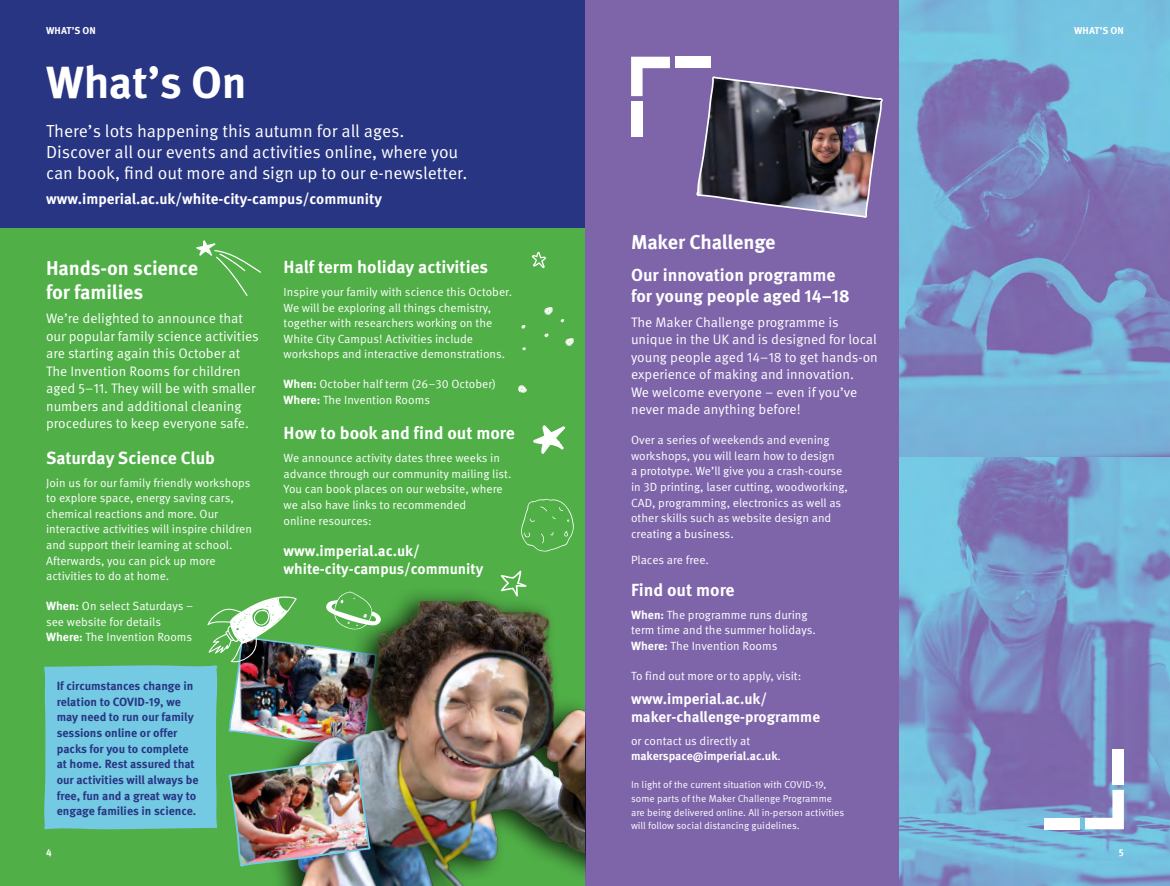
<style>
.page{position:relative;width:1170px;height:886px;background:#fff}
.page>*{position:absolute;margin:0;border:0;box-sizing:border-box;transform-origin:0 0}
.t1{font:700 45px "Meta OT";letter-spacing:-.005em;color:#fff}
.t2{font:700 20px/23.8px "Meta OT";letter-spacing:-.005em;color:#fff}
.t3{font:17.5px/21.2px "Meta OT Norm";color:#fff}
.t4{font:700 17.5px/21.2px "Meta OT";color:#fff}
.t5{font:700 15px/17.5px "Meta OT";color:#fff}
.t6{font:13.75px/17.5px "Meta OT Norm";color:#fff}
.t7{font:11.88px/15.6px "Meta OT Norm";color:#fff}
.t8{font:700 11.88px/15.6px "Meta OT";letter-spacing:-.005em;color:#283583}
.t9{font:700 11.88px "Meta OT";letter-spacing:-.005em;color:#fff}
.t10{font:10px/13.8px "Meta OT Norm";color:#fff}
.t11{font:700 10px "Meta OT";letter-spacing:.01em;color:#fff}
.s1{font-family:"Meta OT";font-weight:700}
.s2{font-family:"Meta OT Norm";font-weight:400}
</style>
<div class="page">
<div style="left:0;top:0;width:585px;height:237px;background:#283583"></div>
<div style="left:0;top:229px;width:585px;height:657px;background:#50af47"></div>
<img style="left:898px;top:0;width:271px;height:458px">
<img style="left:898px;top:458px;width:271px;height:428px">
<div style="left:585px;top:0;width:313px;height:886px;background:#7e65aa"></div>
<svg style="left:696px;top:77px;width:186px;height:140px"></svg>
<div style="left:267px;top:585px;width:318px;height:301px;background:#000;opacity:.75"></div>
<img style="left:240px;top:601px;width:345px;height:285px">
<svg style="left:518px;top:385px;width:9px;height:8px"></svg>
<svg style="left:544px;top:307px;width:9px;height:8px"></svg>
<svg style="left:521px;top:325px;width:4px;height:4px"></svg>
<svg style="left:544px;top:333px;width:4px;height:4px"></svg>
<svg style="left:565px;top:338px;width:9px;height:8px"></svg>
<svg style="left:522px;top:347px;width:4px;height:3px"></svg>
<svg style="left:521px;top:499px;width:52px;height:53px"></svg>
<svg style="left:533px;top:425px;width:33px;height:29px"></svg>
<svg style="left:531px;top:252px;width:15px;height:16px"></svg>
<svg style="left:196px;top:240px;width:65px;height:56px"></svg>
<svg style="left:500px;top:570px;width:26px;height:27px"></svg>
<svg style="left:1084px;top:790px;width:39px;height:39px"></svg>
<div style="left:1112px;top:749px;width:11px;height:36px;background:#fff"></div>
<div style="left:1044px;top:818px;width:35px;height:11px;background:#fff"></div>
<svg style="left:631px;top:57px;width:39px;height:39px"></svg>
<div style="left:631px;top:101px;width:11px;height:36px;background:#fff"></div>
<div style="left:675px;top:57px;width:35px;height:11px;background:#fff"></div>
<img style="left:44px;top:591px;width:337px;height:274px">
<p class="t11" style="left:46px;top:24px;width:51px">WHAT’S ON</p>
<p class="t11" style="left:1073px;top:24px;width:51px">WHAT’S ON</p>
<h1 class="t1" style="left:46px;top:54px;width:202px">What’s On</h1>
<h3 class="t3" style="left:46px;top:120px;width:423px">There’s lots happening this autumn for all ages.<br>Discover all our events and activities online, where you can book, find out more and sign up to our e-newsletter.</h3>
<p class="t5" style="left:46px;top:190px;width:337px">www.imperial.ac.uk/white-city-campus/community</p>
<h2 class="t2" style="left:46px;top:256px;width:153px">Hands-on science for families</h2>
<p class="t6" style="left:46px;top:310px;width:214px">We’re delighted to announce that our popular family science activities are starting again this October at The Invention Rooms for children aged 5–11. They will be with smaller numbers and additional cleaning procedures to keep everyone safe.</p>
<h3 class="t4" style="left:46px;top:447px;width:170px">Saturday Science Club</h3>
<p class="t7" style="left:46px;top:475px;width:207px">Join us for our family friendly workshops to explore space, energy saving cars, chemical reactions and more. Our interactive activities will inspire children and support their learning at school.<br>Afterwards, you can pick up more activities to do at home.</p>
<p class="t7" style="left:46px;top:598px;width:149px"><span class="s1">When:</span> On select Saturdays – see website for details<br><span class="s1">Where:</span> The Invention Rooms</p>
<p class="t8" style="left:57px;top:678px;width:143px">If circumstances change in relation to COVID-19, we may need to run our family sessions online or offer packs for you to complete at home. Rest assured that our activities will always be free, fun and a great way to engage families in science.</p>
<p class="t11" style="left:46px;top:846px;width:7px">4</p>
<h3 class="t4" style="left:283px;top:257px;width:206px">Half term holiday activities</h3>
<p class="t7" style="left:283px;top:284px;width:230px">Inspire your family with science this October.<br>We will be exploring all things chemistry, together with researchers working on the White City Campus! Activities include workshops and interactive demonstrations.</p>
<p class="t7" style="left:283px;top:376px;width:214px"><span class="s1">When:</span> October half term (26–30 October)<br><span class="s1">Where:</span> The Invention Rooms</p>
<h3 class="t4" style="left:283px;top:423px;width:233px">How to book and find out more</h3>
<p class="t7" style="left:283px;top:450px;width:229px">We announce activity dates three weeks in advance through our community mailing list.<br>You can book places on our website, where we also have links to recommended<br>online resources:</p>
<p class="t5" style="left:283px;top:542px;width:201px">www.imperial.ac.uk/ white-city-campus/community</p>
<h2 class="t2" style="left:631px;top:230px;width:146px">Maker Challenge</h2>
<h3 class="t4" style="left:631px;top:264px;width:220px">Our innovation programme for young people aged 14–18</h3>
<p class="t6" style="left:631px;top:313px;width:248px">The Maker Challenge programme is unique in the UK and is designed for local young people aged 14–18 to get hands-on experience of making and innovation.<br>We welcome everyone – even if you’ve never made anything before!</p>
<p class="t7" style="left:631px;top:432px;width:218px">Over a series of weekends and evening workshops, you will learn how to design<br>a prototype. We’ll give you a crash-course in 3D printing, laser cutting, woodworking, CAD, programming, electronics as well as other skills such as website design and creating a business.</p>
<p class="t7" style="left:631px;top:552px;width:79px">Places are free.</p>
<h3 class="t4" style="left:631px;top:579px;width:105px">Find out more</h3>
<p class="t7" style="left:631px;top:607px;width:186px"><span class="s1">When:</span> The programme runs during term time and the summer holidays.<br><span class="s1">Where:</span> The Invention Rooms</p>
<p class="t7" style="left:631px;top:668px;width:172px">To find out more or to apply, visit:</p>
<p class="t5" style="left:631px;top:690px;width:190px">www.imperial.ac.uk/ maker-challenge-programme</p>
<p class="t7" style="left:631px;top:733px;width:121px">or contact us directly at</p>
<p class="t9" style="left:631px;top:748px;width:151px">makerspace@imperial.ac.uk<span class="s2">.</span></p>
<p class="t10" style="left:631px;top:778px;width:215px">In light of the current situation with COVID-19, some parts of the Maker Challenge Programme are being delivered online. All in-person activities will follow social distancing guidelines.</p>
<p class="t11" style="left:1118px;top:846px;width:6px">5</p>
</div>
